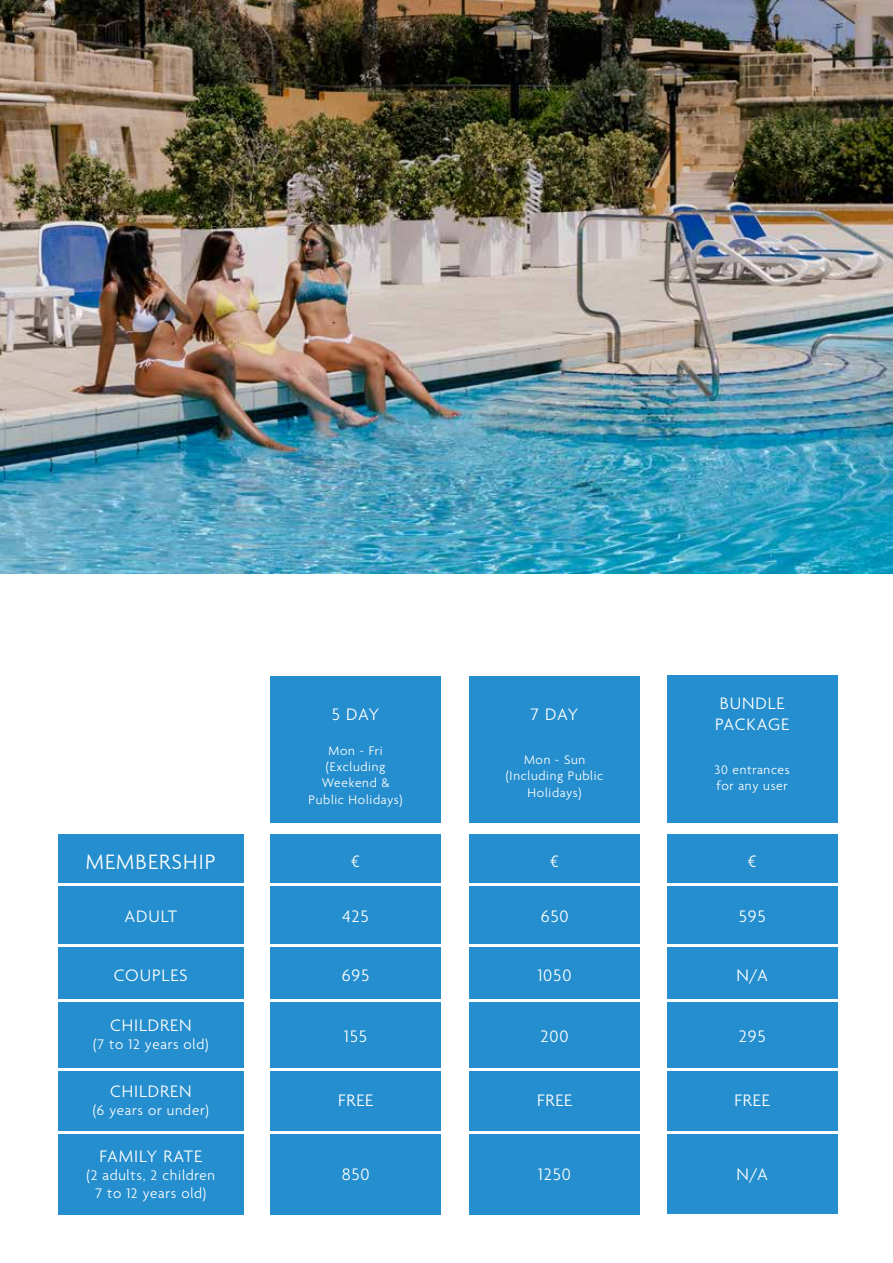
<style>
.page{position:relative;width:893px;height:1263px;background:#fff}
.page>*{position:absolute;margin:0;border:0;box-sizing:border-box;transform-origin:0 0}
.t1{font:22.5px "Kerg Sans";letter-spacing:.05em;color:#fff}
.t2{font:18px/21.6px "Kerg Sans";letter-spacing:.05em;color:#fff}
.t3{font:15px/18px "Kerg Sans";letter-spacing:.05em;color:#fff;text-align:center}
.t4{font:13.5px/16.2px "Kerg Sans";letter-spacing:.05em;color:#fff;text-align:center}
</style>
<div class="page">
<img style="left:0;top:0;width:893px;height:573px">
<div style="left:58px;top:829px;width:186px;height:386px;background:#258ece"></div>
<div style="left:470px;top:676px;width:170px;height:538px;background:#258ece"></div>
<div style="left:271px;top:676px;width:170px;height:538px;background:#258ece"></div>
<div style="left:667px;top:675px;width:170px;height:538px;background:#258ece"></div>
<div style="left:38px;top:824px;width:855px;height:10px;background:#fff"></div>
<hr style="left:39px;top:883px;width:854px;height:3px;background:#fff">
<hr style="left:39px;top:944px;width:854px;height:3px;background:#fff">
<hr style="left:38px;top:999px;width:855px;height:3px;background:#fff">
<hr style="left:38px;top:1068px;width:855px;height:3px;background:#fff">
<hr style="left:41px;top:1130px;width:852px;height:3px;background:#fff">
<p class="t2" style="left:332px;top:703px;width:49px">5 DAY</p>
<p class="t2" style="left:531px;top:703px;width:49px">7 DAY</p>
<p class="t2" style="left:715px;top:692px;width:76px">BUNDLE<br>PACKAGE</p>
<p class="t4" style="left:309px;top:742px;width:95px">Mon - Fri (Excluding<br>Weekend &amp;<br>Public Holidays)</p>
<p class="t4" style="left:506px;top:751px;width:99px">Mon - Sun (Including Public<br>Holidays)</p>
<p class="t4" style="left:715px;top:761px;width:77px;text-align:left">30 entrances for any user</p>
<p class="t1" style="left:86px;top:848px;width:131px">MEMBERSHIP</p>
<p class="t2" style="left:351px;top:850px;width:10px">€</p>
<p class="t2" style="left:550px;top:850px;width:10px">€</p>
<p class="t2" style="left:748px;top:850px;width:10px">€</p>
<p class="t2" style="left:124px;top:905px;width:54px">ADULT</p>
<p class="t2" style="left:343px;top:905px;width:28px">425</p>
<p class="t2" style="left:541px;top:905px;width:29px">650</p>
<p class="t2" style="left:739px;top:905px;width:28px">595</p>
<p class="t2" style="left:114px;top:964px;width:75px">COUPLES</p>
<p class="t2" style="left:110px;top:1014px;width:83px">CHILDREN</p>
<p class="t3" style="left:93px;top:1035px;width:117px">(7 to 12 years old)</p>
<p class="t2" style="left:110px;top:1080px;width:83px">CHILDREN</p>
<p class="t3" style="left:93px;top:1101px;width:117px">(6 years or under)</p>
<p class="t2" style="left:99px;top:1145px;width:104px">FAMILY RATE</p>
<p class="t3" style="left:87px;top:1166px;width:130px">(2 adults, 2 children<br>7 to 12 years old)</p>
<p class="t2" style="left:342px;top:964px;width:29px">695</p>
<p class="t2" style="left:344px;top:1025px;width:24px">155</p>
<p class="t2" style="left:338px;top:1089px;width:37px">FREE</p>
<p class="t2" style="left:342px;top:1163px;width:30px">850</p>
<p class="t2" style="left:538px;top:964px;width:35px">1050</p>
<p class="t2" style="left:736px;top:964px;width:33px">N/A</p>
<p class="t2" style="left:541px;top:1025px;width:30px">200</p>
<p class="t2" style="left:739px;top:1025px;width:28px">295</p>
<p class="t2" style="left:537px;top:1089px;width:37px">FREE</p>
<p class="t2" style="left:734px;top:1089px;width:37px">FREE</p>
<p class="t2" style="left:538px;top:1163px;width:34px">1250</p>
<p class="t2" style="left:736px;top:1163px;width:33px">N/A</p>
</div>
